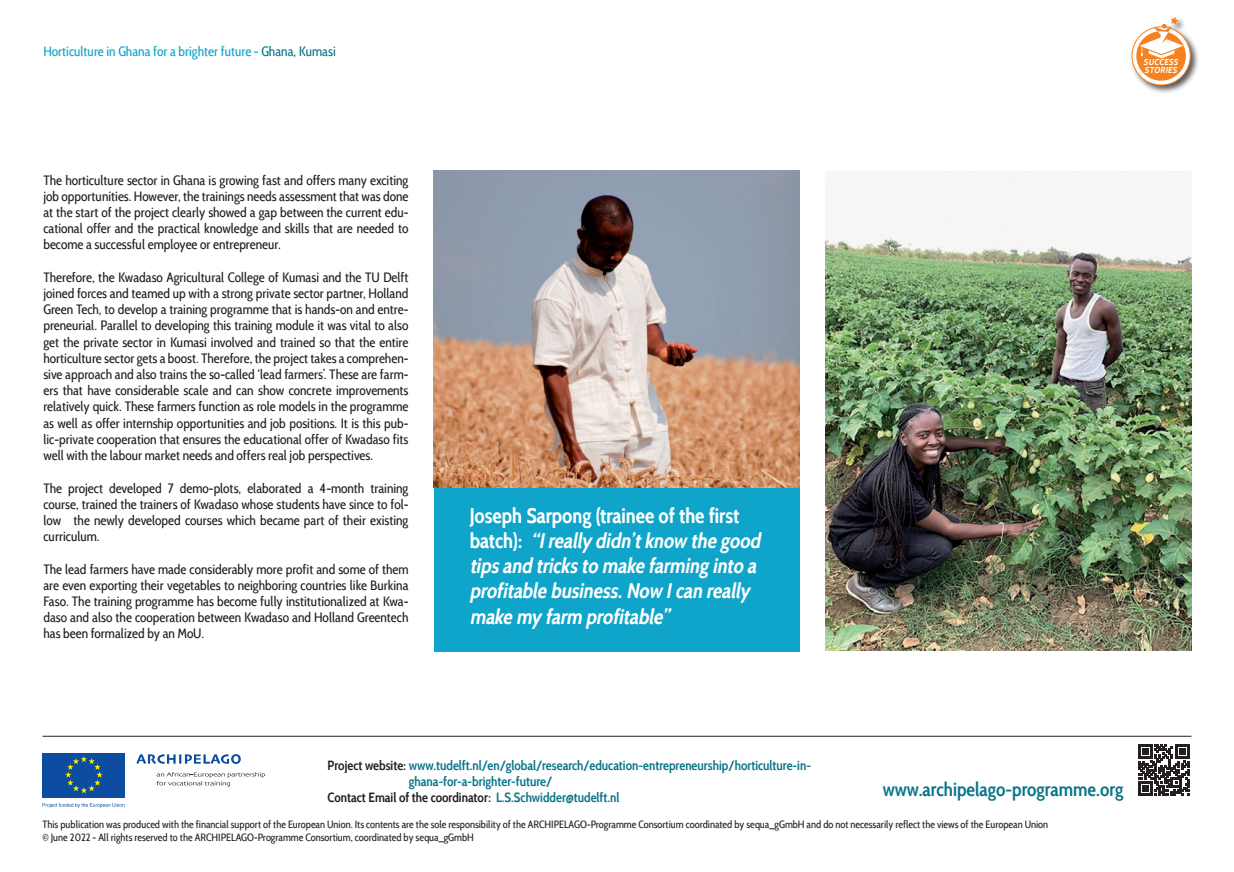
<style>
.page{position:relative;width:1234px;height:872px;background:#fff}
.page>*{position:absolute;margin:0;border:0;box-sizing:border-box;transform-origin:0 0}
.t1{font:italic 700 21px/25.2px "Cabin Condensed";color:#fff}
.t2{font:600 19.35px "Cabin Condensed";color:#087588}
.t3{font:13.5px/16.2px "Cabin Condensed";color:#231f20;text-align:justify}
.t4{font:13.5px "Cabin Condensed";color:#0fa4c9}
.t5{font:600 13.35px "Cabin Condensed";color:#087588}
.t6{font:600 13.35px "Cabin Condensed";color:#231f20}
.t7{font:10.5px/12.6px "Cabin Condensed";color:#231f20}
.t8{font:italic 700 8.4px/7.9px "Cabin";color:#fff}
.s1{color:#087588}
.s2{font-style:normal}
.s3{color:#231f20}
</style>
<div class="page">
<hr style="left:43px;top:736px;width:1148px;height:1px;background:#231f20">
<svg style="left:156px;top:772px;width:109px;height:14px"></svg>
<svg style="left:136px;top:754px;width:105px;height:10px"></svg>
<svg style="left:43px;top:803px;width:81px;height:4px"></svg>
<div style="left:43px;top:752px;width:82px;height:45px;background:#0d4da1"></div>
<svg style="left:65px;top:756px;width:38px;height:37px"></svg>
<svg style="left:1138px;top:744px;width:51px;height:52px"></svg>
<div style="left:1129px;top:16px;width:70px;height:79px;background:#231f20;opacity:.75"></div>
<svg style="left:1131px;top:27px;width:58px;height:58px"></svg>
<div style="left:1131px;top:27px;width:59px;height:58px;border:1px solid #f58220;border-radius:50%"></div>
<div style="left:1136px;top:31px;width:49px;height:50px;background:#f58220;border-radius:50%"></div>
<svg style="left:1139px;top:17px;width:43px;height:41px"></svg>
<div style="left:434px;top:483px;width:365px;height:169px;background:#0fa4c9"></div>
<img style="left:433px;top:170px;width:366px;height:317px">
<img style="left:825px;top:172px;width:366px;height:479px">
<p class="t4" style="left:43px;top:43px;width:294px">Horticulture in Ghana for a brighter future - <span class="s1">Ghana, Kumasi</span></p>
<p class="t3" style="left:43px;top:172px;width:366px">The horticulture sector in Ghana is growing fast and offers many exciting job opportunities. However, the trainings needs assessment that was done at the start of the project clearly showed a gap between the current edu&shy;cational offer and the practical knowledge and skills that are needed to become a successful employee or entrepreneur.</p>
<p class="t3" style="left:43px;top:269px;width:366px">Therefore, the Kwadaso Agricultural College of Kumasi and the TU Delft joined forces and teamed up with a strong private sector partner, Holland Green Tech, to develop a training programme that is hands-on and entre&shy;preneurial. Parallel to developing this training module it was vital to also get the private sector in Kumasi involved and trained so that the entire horticulture sector gets a boost. Therefore, the project takes a comprehen&shy;sive approach and also trains the so-called ‘lead farmers’. These are farm&shy;ers that have considerable scale and can show concrete improvements relatively quick. These farmers function as role models in the programme as well as offer internship opportunities and job positions. It is this pub&shy;lic-private cooperation that ensures the educational offer of Kwadaso fits well with the labour market needs and offers real job perspectives.</p>
<p class="t3" style="left:43px;top:479px;width:366px">The project developed 7 demo-plots, elaborated a 4-month training course, trained the trainers of Kwadaso whose students have since to fol&shy;low the newly developed courses which became part of their existing curriculum.</p>
<p class="t3" style="left:43px;top:560px;width:366px">The lead farmers have made considerably more profit and some of them are even exporting their vegetables to neighboring countries like Burkina Faso. The training programme has become fully institutionalized at Kwa&shy;daso and also the cooperation between Kwadaso and Holland Greentech has been formalized by an MoU.</p>
<h1 class="t1" style="left:469px;top:503px;width:296px"><span class="s2">Joseph Sarpong (trainee of the first<br>b a t c h ) :</span> “Ireally didn’tknow the good tipsand tricksto make farming into a profitable business.Now Ican really make my farm profitable”</h1>
<p class="t8" style="left:1143px;top:58px;width:36px">SUCCESS<br>STORIES</p>
<p class="t5" style="left:327px;top:757px;width:485px"><span class="s3">Project website:</span> www.tudelft.nl/en/global/research/education-entrepreneurship/horticulture-in-</p>
<p class="t5" style="left:409px;top:773px;width:145px">ghana-for-a-brighter-future/</p>
<p class="t6" style="left:327px;top:789px;width:293px">Contact Email of the coordinator: <span class="s1">L.S.Schwidder@tudelft.nl</span></p>
<h2 class="t2" style="left:882px;top:777px;width:242px">www.archipelago-programme.org</h2>
<p class="t7" style="left:43px;top:818px;width:1006px">This publication was produced with the financial support of the European Union. Its contents are the sole responsibility of the ARCHIPELAGO-Programme Consortium coordinated by sequa_gGmbH and do not necessarily reflect the views of the European Union © June 2022 - All rights reserved to the ARCHIPELAGO-Programme Consortium, coordinated by sequa_gGmbH</p>
</div>
